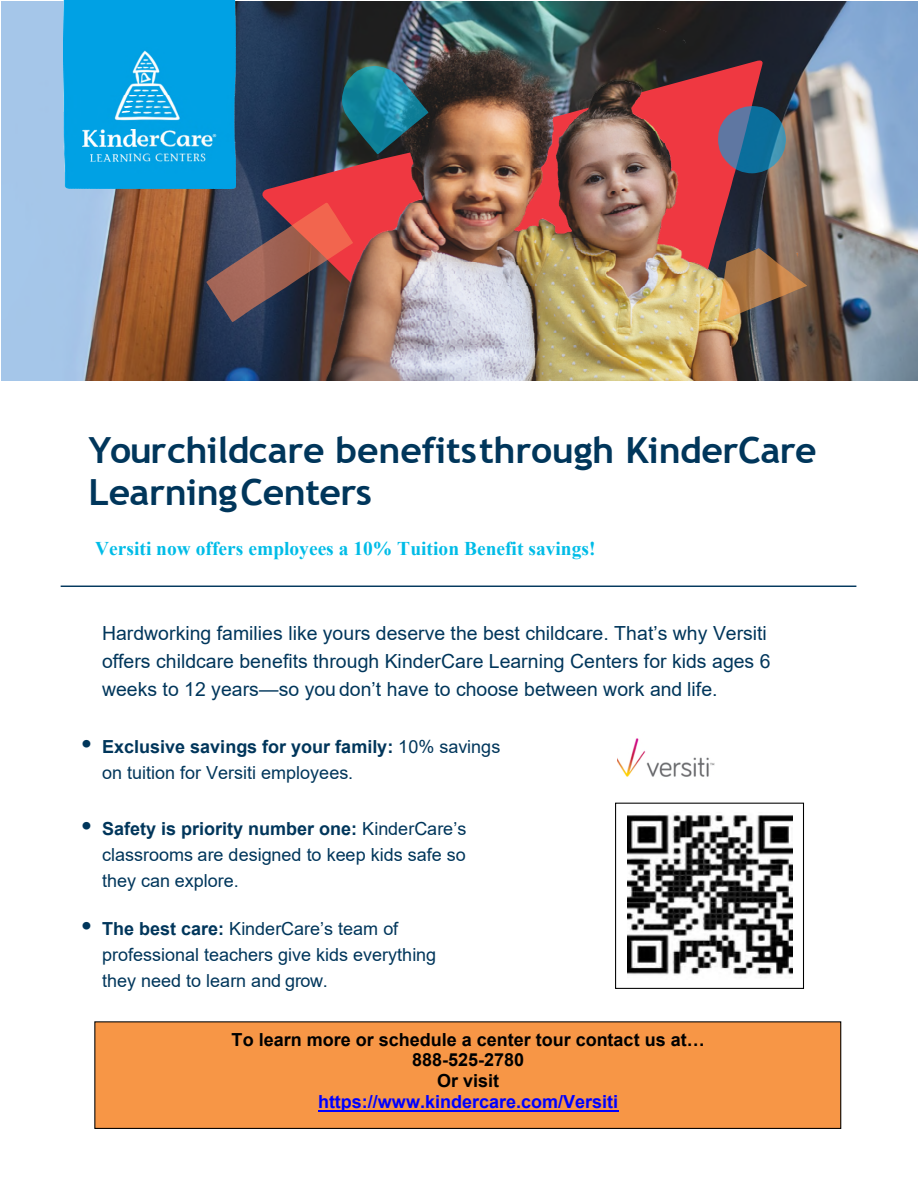
<style>
.page{position:relative;width:918px;height:1188px;background:#fff}
.page>*{position:absolute;margin:0;border:0;box-sizing:border-box;transform-origin:0 0}
.t1{font:700 36px/42.2px "Trebuchet MS";letter-spacing:-.015em;color:#00365b;scale:1.04 1}
.t2{font:19.5px/28.2px "Arial";color:#00365b}
.t3{font:700 19.5px "Times New Roman";color:#00bce7}
.t4{font:18px/26.1px "Arial";color:#00365b}
.t5{font:700 18px "Arial";color:#000}
.t6{font:700 18px "Arial";color:#00365b}
.t7{font:700 18px "Arial";color:#00f}
.s1{font-weight:700;font-size:27px}
.s2{font-weight:700}
.s3{font-size:27px}
.s4{font-weight:400}
</style>
<div class="page">
<img style="left:1px;top:1px;width:916px;height:380px">
<div style="left:64px;top:0;width:172px;height:189px;background:#00a1e4"></div>
<img style="left:128px;top:25px;width:788px;height:356px">
<svg style="left:122px;top:101px;width:11px;height:12px"></svg>
<img style="left:83px;top:129px;width:54px;height:32px">
<svg style="left:718px;top:106px;width:68px;height:67px"></svg>
<svg style="left:718px;top:248px;width:89px;height:74px"></svg>
<img style="left:342px;top:66px;width:86px;height:88px">
<svg style="left:206px;top:203px;width:147px;height:119px"></svg>
<hr style="left:61px;top:586px;width:795px;height:1px;background:#00365b">
<div style="left:615px;top:803px;width:189px;height:186px;border:1px solid #000"></div>
<img style="left:627px;top:815px;width:165px;height:160px">
<div style="left:95px;top:1022px;width:746px;height:106px;background:#f79646"></div>
<div style="left:94px;top:1021px;width:747px;height:108px;border:1px solid #000"></div>
<hr style="left:318px;top:1110px;width:300px;height:2px;background:#00f">
<img style="left:618px;top:738px;width:97px;height:39px">
<p class="t1" style="left:89px;top:429px;width:702px">Your childcare benefits through KinderCare<br>Learning Centers</p>
<p class="t3" style="left:95px;top:537px;width:502px">Versiti now offers employees a 10% Tuition Benefit savings!</p>
<p class="t2" style="left:102px;top:619px;width:670px">Hardworking families like yours deserve the best childcare. That’s why Versiti offers childcare benefits through KinderCare Learning Centers for kids ages 6 weeks to 12 years—so you don’t have to choose between work and life.</p>
<p class="t4" style="left:102px;top:734px;width:400px;text-indent:-20px"><span class="s1">•</span> <span class="s2">Exclusive savings for your family:</span> 10% savings on tuition for Versiti employees.</p>
<p class="t6" style="left:82px;top:819px;width:386px"><span class="s3">•</span> Safety is priority number one: <span class="s4">KinderCare’s</span></p>
<p class="t4" style="left:102px;top:842px;width:365px">classrooms are designed to keep kids safe so they can explore.</p>
<p class="t4" style="left:102px;top:916px;width:336px;text-indent:-20px"><span class="s1">•</span> <span class="s2">The best care:</span> KinderCare’s team of professional teachers give kids everything they need to learn and grow.</p>
<p class="t5" style="left:232px;top:1029px;width:475px">To learn more or schedule a center tour contact us at…</p>
<p class="t5" style="left:412px;top:1050px;width:114px">888-525-2780</p>
<p class="t5" style="left:437px;top:1071px;width:64px">Or visit</p>
<p class="t7" style="left:318px;top:1091px;width:302px">https://www.kindercare.com/Versiti</p>
</div>
